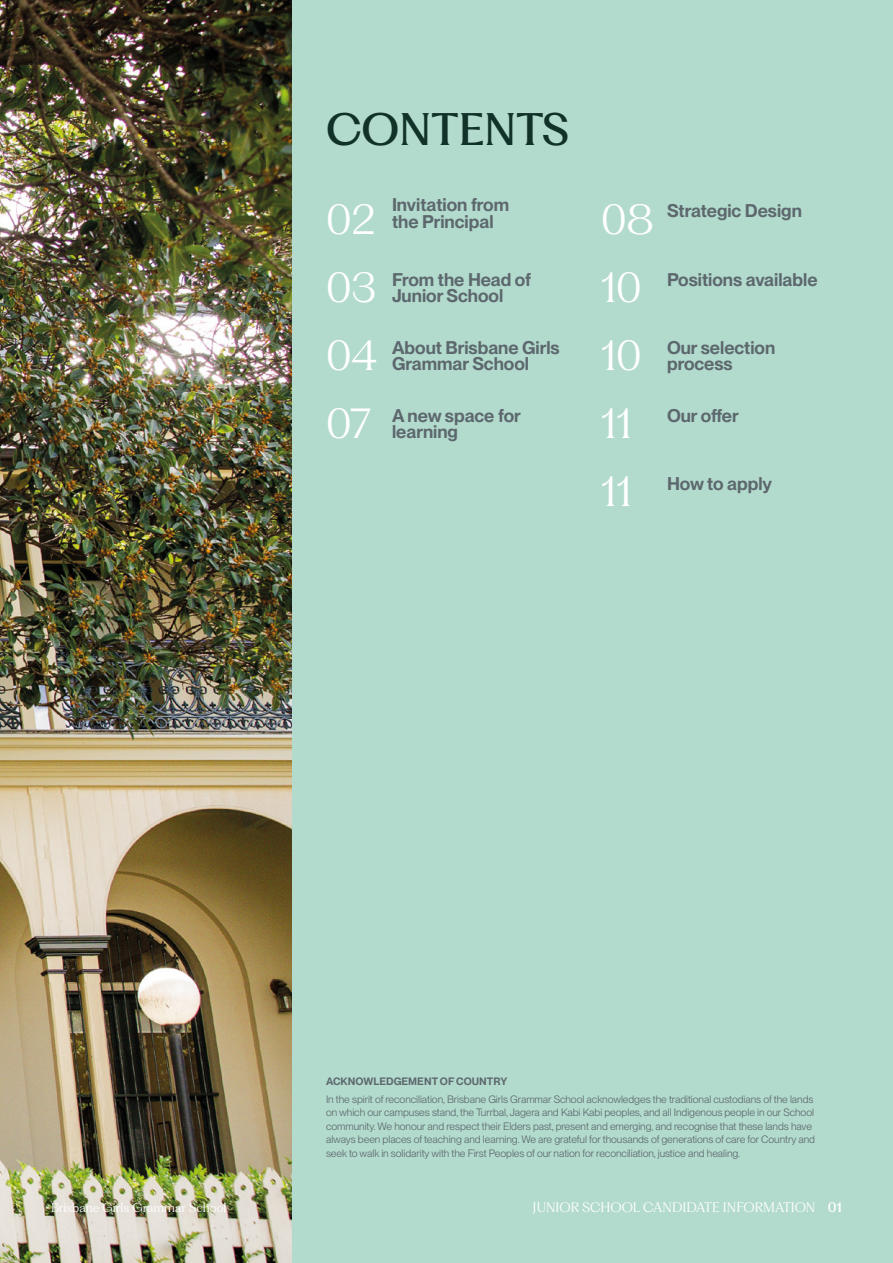
<style>
.page{position:relative;width:893px;height:1263px;background:#b3dbcd}
.page>*{position:absolute;margin:0;border:0;box-sizing:border-box;transform-origin:0 0}
.t1{font:500 42.15px "PP Fragment Glare";color:#113228}
.t2{font:300 39px "PP Fragment Text";color:#fff}
.t3{font:600 18px/16.5px "PP Neue Montreal";color:#5d686e}
.t4{font:300 12.75px "PP Fragment Text";color:#fff}
.t5{font:300 12px "PP Fragment Text";color:#fff}
.t6{font:10.5px/13.5px "PP Neue Montreal";letter-spacing:-.005em;color:#5d686e}
.t7{font:600 10.5px "PP Neue Montreal";letter-spacing:.005em;color:#5d686e}
.s1{font-family:"PP Fragment Text";font-weight:300;font-size:39px;color:#fff}
.s2{font-family:"PP Fragment Glare";font-weight:500}
</style>
<div class="page">
<img style="left:0;top:0;width:292px;height:1263px">
<h1 class="t1" style="left:326px;top:103px;width:244px">CONTENTS</h1>
<h2 class="t2" style="left:326px;top:195px;width:51px">02</h2>
<h3 class="t3" style="left:392px;top:197px;width:119px">Invitation from the Principal</h3>
<h3 class="t3" style="left:392px;top:271px;width:140px;text-indent:-66px"><span class="s1">03</span> From the Head of<br>Junior School</h3>
<h3 class="t3" style="left:392px;top:339px;width:169px;text-indent:-66px"><span class="s1">04</span> About Brisbane Girls<br>Grammar School</h3>
<h3 class="t3" style="left:326px;top:407px;width:196px;text-align:center"><span class="s1">07</span> A new space for learning</h3>
<h3 class="t3" style="left:601px;top:203px;width:202px"><span class="s1">08</span> Strategic Design</h3>
<h3 class="t3" style="left:601px;top:271px;width:218px"><span class="s1">10</span> Positions available</h3>
<h3 class="t3" style="left:667px;top:339px;width:110px;text-indent:-66px"><span class="s1">10</span> Our selection process</h3>
<h3 class="t3" style="left:601px;top:407px;width:139px"><span class="s1">11</span> Our offer</h3>
<h3 class="t3" style="left:601px;top:475px;width:173px"><span class="s1">11</span> How to apply</h3>
<p class="t7" style="left:326px;top:1075px;width:183px">ACKNOWLEDGEMENT OF COUNTRY</p>
<p class="t6" style="left:326px;top:1092px;width:490px">In the spirit of reconciliation, Brisbane Girls Grammar School acknowledges the traditional custodians of the lands on which our campuses stand, the Turrbal, Jagera and Kabi Kabi peoples, and all Indigenous people in our School community. We honour and respect their Elders past, present and emerging, and recognise that these lands have always been places of teaching and learning. We are grateful for thousands of generations of care for Country and seek to walk in solidarity with the First Peoples of our nation for reconciliation, justice and healing.</p>
<p class="t5" style="left:51px;top:1200px;width:177px">Brisbane Girls Grammar School</p>
<p class="t4" style="left:533px;top:1199px;width:311px">JUNIOR SCHOOL CANDIDATE INFORMATION <span class="s2">01</span></p>
</div>
